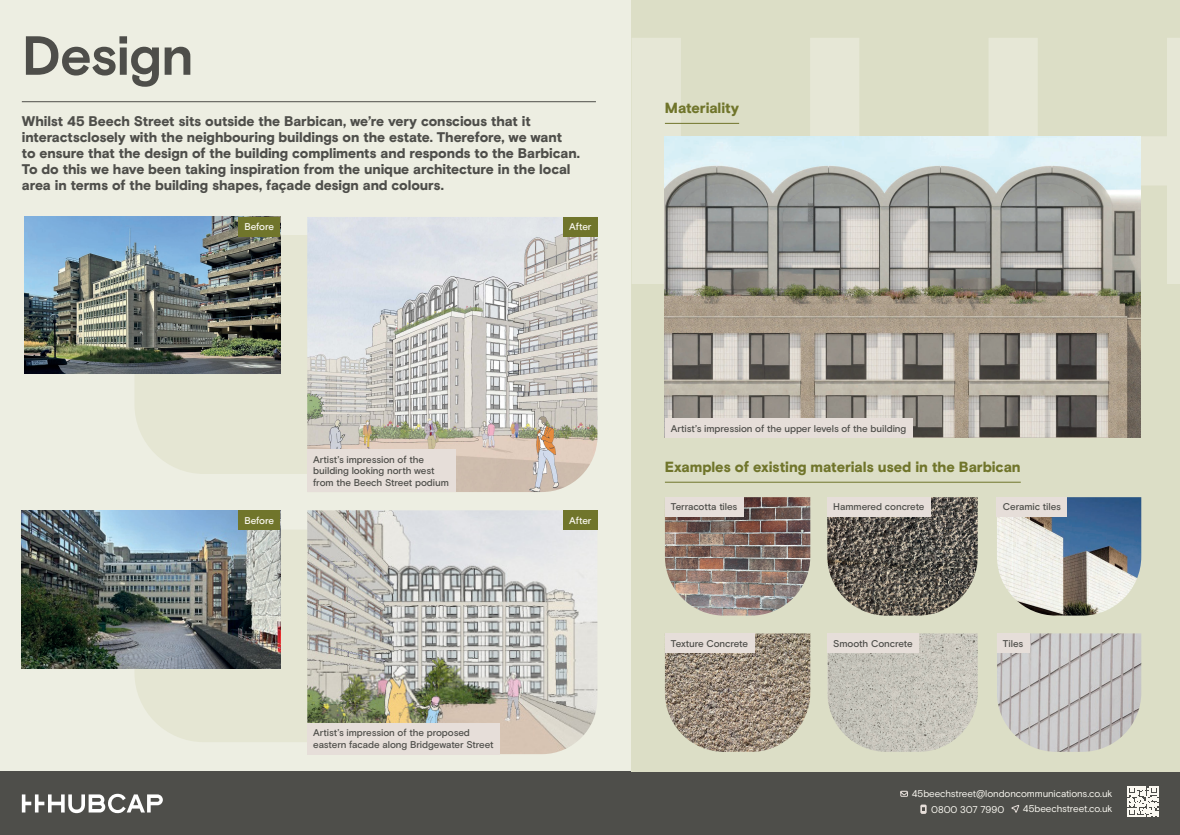
<style>
.page{position:relative;width:1180px;height:835px;background:#fff}
.page>*{position:absolute;margin:0;border:0;box-sizing:border-box;transform-origin:0 0}
.title{font:700 54.95px "Basis Grotesque Arabic Pro";letter-spacing:-.015em;color:#4e4e4a}
.subheading{font:900 14.7px "Basis Grotesque Arabic Pro";letter-spacing:-.01em;color:#70752b}
.sub{font:900 14px/16.1px "Basis Grotesque Arabic Pro";letter-spacing:-.01em;color:#4e4e4a}
.sub-2{font:500 9.8px/11.8px "Basis Grotesque Pro";letter-spacing:-.005em;color:#4e4e4a}
.t1{font:9.8px/15.3px "Basis Grotesque Pro";letter-spacing:-.01em;color:#fbf9f2}
.sub-3{font:500 9.8px "Basis Grotesque Pro";letter-spacing:-.015em;color:#fbf9f2}
</style>
<div class="page">
<div style="left:0;top:0;width:1180px;height:834px;background:#edeee2"></div>
<div style="left:0;top:771px;width:1180px;height:63px;background:#4e4e4a"></div>
<svg style="left:22px;top:793px;width:141px;height:20px"></svg>
<svg style="left:900px;top:790px;width:8px;height:6px"></svg>
<svg style="left:1011px;top:805px;width:8px;height:7px"></svg>
<svg style="left:921px;top:804px;width:5px;height:9px"></svg>
<svg style="left:1127px;top:786px;width:31px;height:30px"></svg>
<div style="left:631px;top:0;width:549px;height:771px;background:#dcdec6"></div>
<svg style="left:632px;top:38px;width:548px;height:255px"></svg>
<svg style="left:134px;top:529px;width:173px;height:213px;fill:#e5e6d3"></svg>
<div style="left:134px;top:235px;width:173px;height:239px;background:#e5e6d3"></div>
<img style="left:307px;top:510px;width:290px;height:244px">
<img style="left:307px;top:217px;width:290px;height:275px">
<hr style="left:22px;top:102px;width:574px;height:1px;background:#4e4e4a">
<div style="left:563px;top:510px;width:34px;height:19px;background:#70752b"></div>
<img style="left:24px;top:217px;width:256px;height:156px">
<img style="left:22px;top:510px;width:258px;height:158px">
<div style="left:238px;top:510px;width:42px;height:19px;background:#70752b"></div>
<div style="left:563px;top:217px;width:34px;height:19px;background:#70752b"></div>
<div style="left:238px;top:217px;width:42px;height:19px;background:#70752b"></div>
<img style="left:665px;top:136px;width:475px;height:301px">
<div style="left:307px;top:449px;width:149px;height:43px;background:#e6ded9"></div>
<hr style="left:665px;top:123px;width:74px;height:1px;background:#70752b">
<div style="left:307px;top:723px;width:192px;height:31px;background:#e6ded9"></div>
<img style="left:665px;top:497px;width:145px;height:118px">
<img style="left:665px;top:633px;width:145px;height:118px">
<img style="left:827px;top:497px;width:150px;height:118px">
<img style="left:827px;top:633px;width:150px;height:118px">
<img style="left:997px;top:497px;width:144px;height:118px">
<img style="left:997px;top:633px;width:144px;height:118px">
<div style="left:827px;top:497px;width:103px;height:19px;background:#e6ded9"></div>
<div style="left:997px;top:497px;width:70px;height:19px;background:#e6ded9"></div>
<div style="left:665px;top:633px;width:89px;height:19px;background:#e6ded9"></div>
<div style="left:827px;top:633px;width:91px;height:19px;background:#e6ded9"></div>
<div style="left:997px;top:633px;width:32px;height:19px;background:#e6ded9"></div>
<div style="left:665px;top:497px;width:78px;height:19px;background:#e6ded9"></div>
<div style="left:665px;top:418px;width:247px;height:19px;background:#e6ded9"></div>
<hr style="left:665px;top:482px;width:355px;height:1px;background:#70752b">
<p class="title" style="left:22px;top:23px;width:173px">Design</p>
<p class="sub" style="left:22px;top:114px;width:560px">Whilst 45 Beech Street sits outside the Barbican, we’re very conscious that it interactsclosely with the neighbouring buildings on the estate. Therefore, we want<br>to ensure that the design of the building compliments and responds to the Barbican.<br>To do this we have been taking inspiration from the unique architecture in the local area in terms of the building shapes, façade design and colours.</p>
<p class="sub-3" style="left:244px;top:221px;width:31px">Before</p>
<p class="sub-3" style="left:569px;top:221px;width:24px">After</p>
<p class="subheading" style="left:665px;top:99px;width:76px">Materiality</p>
<p class="sub-2" style="left:313px;top:453px;width:137px">Artist’s impression of the building looking north west from the Beech Street podium</p>
<p class="sub-3" style="left:244px;top:514px;width:31px">Before</p>
<p class="sub-3" style="left:569px;top:514px;width:24px">After</p>
<p class="sub-2" style="left:313px;top:727px;width:182px">Artist’s impression of the proposed eastern facade along Bridgewater Street</p>
<p class="sub-2" style="left:671px;top:422px;width:237px">Artist’s impression of the upper levels of the building</p>
<p class="subheading" style="left:665px;top:458px;width:357px">Examples of existing materials used in the Barbican</p>
<p class="sub-2" style="left:671px;top:501px;width:68px">Terracotta tiles</p>
<p class="sub-2" style="left:833px;top:501px;width:93px">Hammered concrete</p>
<p class="sub-2" style="left:1003px;top:501px;width:60px">Ceramic tiles</p>
<p class="sub-2" style="left:671px;top:637px;width:79px">Texture Concrete</p>
<p class="sub-2" style="left:833px;top:637px;width:81px">Smooth Concrete</p>
<p class="sub-2" style="left:1003px;top:637px;width:22px">Tiles</p>
<p class="t1" style="left:931px;top:786px;width:183px;text-indent:-19px">45beechstreet@londoncommunications.co.uk<br>0800 307 7990</p>
<p class="t1" style="left:1023px;top:801px;width:91px">45beechstreet.co.uk</p>
</div>
